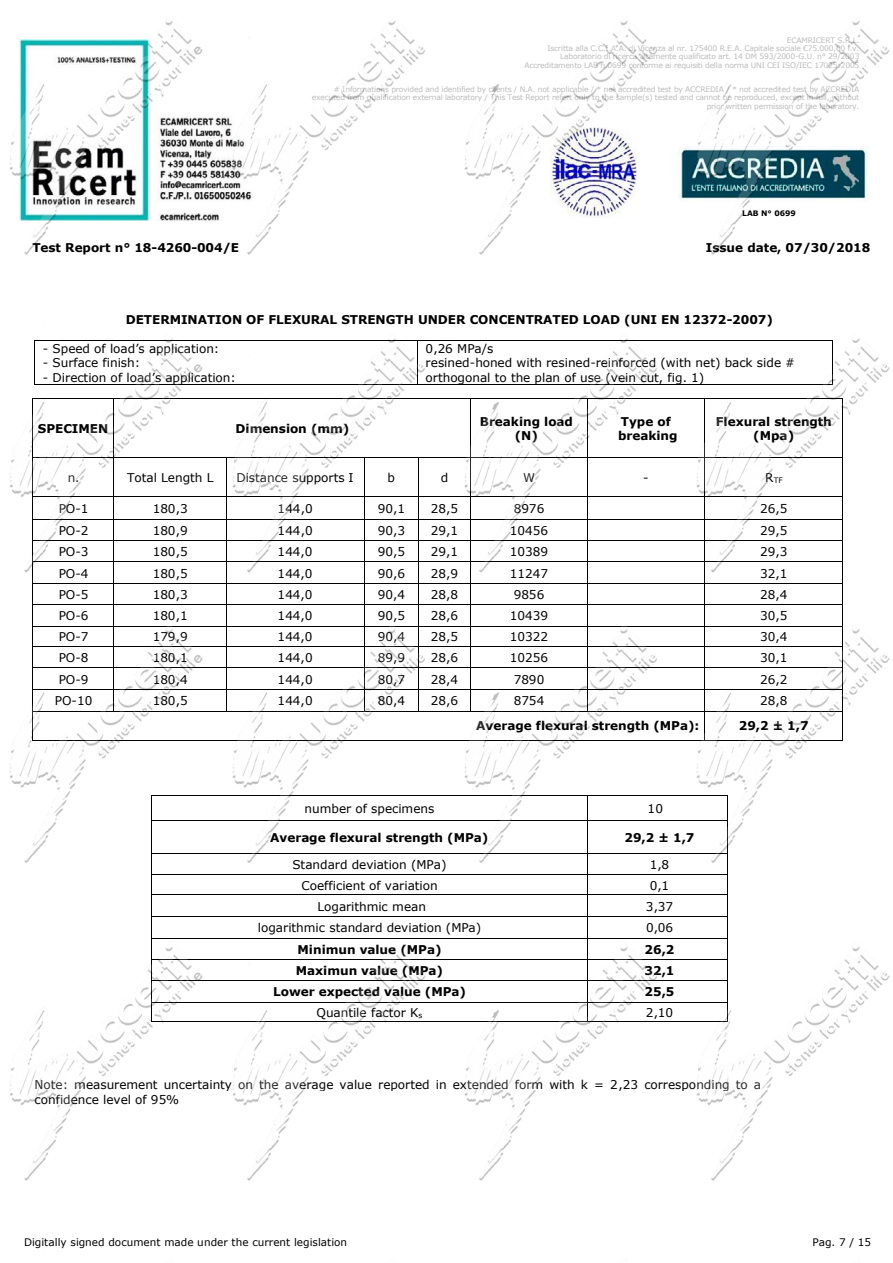
<style>
.page{position:relative;width:893px;height:1263px;background:#fff}
.page>*{position:absolute;margin:0;border:0;box-sizing:border-box;transform-origin:0 0}
.t1{font:12px/14.5px "Verdana";color:#000}
.t2{font:700 12px/14.5px "Verdana";color:#000;text-align:center}
.t3{font:10.5px "Verdana";color:#000}
.t4{font:7.5px/8.2px "Verdana";letter-spacing:-.02em;color:#bdbcbc;text-align:right}
.t5{font:700 7.5px "Verdana";color:#000}
.t6{font:7.5px "Verdana";color:#000}
</style>
<div class="page">
<hr style="left:152px;top:894px;width:435px;height:1px;background:#000">
<hr style="left:588px;top:894px;width:139px;height:1px;background:#000">
<hr style="left:152px;top:916px;width:435px;height:1px;background:#000">
<hr style="left:588px;top:916px;width:139px;height:1px;background:#000">
<svg style="left:151px;top:889px;width:1px;height:38px"></svg>
<svg style="left:587px;top:889px;width:1px;height:38px"></svg>
<svg style="left:727px;top:889px;width:1px;height:38px"></svg>
<img style="left:10px;top:20px;width:879px;height:869px">
<img style="left:10px;top:927px;width:879px;height:254px">
<p class="t4" style="left:525px;top:36px;width:336px">ECAMRICERT S.R.L.<br>Iscritta alla C.C.I.A.A. di Vicenza al nr. 175400 R.E.A. Capitale sociale €75.000,00 i.v.<br>Laboratorio di ricerca altamente qualificato art. 14 DM 593/2000-G.U. n° 29/2003<br>Accreditamento LAB n.0699 conforme ai requisiti della norma UNI CEI ISO/IEC 17025:2005</p>
<p class="t4" style="left:312px;top:85px;width:549px"># Informations provided and identified by clients / N.A. not applicable / * not accredited test by ACCREDIA / * not accredited test by ACCREDIA executed from qualification external laboratory / This Test Report refert only to the sample(s) tested and cannot be reproduced, except in full, without prior written permission of the laboratory.</p>
<p class="t5" style="left:742px;top:208px;width:55px">LAB N° 0699</p>
<p class="t2" style="left:32px;top:240px;width:208px">Test Report n° 18-4260-004/E</p>
<p class="t2" style="left:706px;top:240px;width:166px">Issue date, 07/30/2018</p>
<p class="t2" style="left:126px;top:312px;width:649px">DETERMINATION OF FLEXURAL STRENGTH UNDER CONCENTRATED LOAD (UNI EN 12372-2007)</p>
<p class="t1" style="left:43px;top:341px;width:178px">- Speed of load’s application:</p>
<p class="t1" style="left:43px;top:355px;width:99px">- Surface finish:</p>
<p class="t1" style="left:43px;top:370px;width:195px">- Direction of load’s application:</p>
<p class="t1" style="left:426px;top:341px;width:371px">0,26 MPa/s<br>resined-honed with resined-reinforced (with net) back side # orthogonal to the plan of use (vein cut, fig. 1)</p>
<p class="t2" style="left:38px;top:421px;width:72px">SPECIMEN</p>
<p class="t2" style="left:235px;top:421px;width:115px">Dimension (mm)</p>
<p class="t2" style="left:480px;top:414px;width:95px">Breaking load (N)</p>
<p class="t2" style="left:618px;top:414px;width:61px;text-align:left">Type of breaking</p>
<p class="t2" style="left:716px;top:414px;width:118px">Flexural strength (Mpa)</p>
<p class="t1" style="left:68px;top:470px;width:13px">n.</p>
<p class="t1" style="left:127px;top:470px;width:88px">Total Length L</p>
<p class="t1" style="left:236px;top:470px;width:119px">Distance supports I</p>
<p class="t1" style="left:388px;top:470px;width:9px">b</p>
<p class="t1" style="left:441px;top:470px;width:9px">d</p>
<p class="t1" style="left:523px;top:470px;width:13px">W</p>
<p class="t1" style="left:643px;top:470px;width:7px">-</p>
<p class="t6" style="left:765px;top:475px;width:19px"><sup>R</sup>TF</p>
<p class="t1" style="left:59px;top:501px;width:31px">PO-1</p>
<p class="t1" style="left:153px;top:501px;width:37px">180,3</p>
<p class="t1" style="left:278px;top:501px;width:37px">144,0</p>
<p class="t1" style="left:378px;top:501px;width:29px">90,1</p>
<p class="t1" style="left:431px;top:501px;width:29px">28,5</p>
<p class="t1" style="left:514px;top:501px;width:32px">8976</p>
<p class="t1" style="left:760px;top:501px;width:29px">26,5</p>
<p class="t1" style="left:59px;top:523px;width:31px">PO-2</p>
<p class="t1" style="left:153px;top:523px;width:37px">180,9</p>
<p class="t1" style="left:278px;top:523px;width:37px">144,0</p>
<p class="t1" style="left:378px;top:523px;width:29px">90,3</p>
<p class="t1" style="left:431px;top:523px;width:29px">29,1</p>
<p class="t1" style="left:510px;top:523px;width:40px">10456</p>
<p class="t1" style="left:760px;top:523px;width:29px">29,5</p>
<p class="t1" style="left:59px;top:545px;width:31px">PO-3</p>
<p class="t1" style="left:153px;top:545px;width:37px">180,5</p>
<p class="t1" style="left:278px;top:545px;width:37px">144,0</p>
<p class="t1" style="left:378px;top:545px;width:29px">90,5</p>
<p class="t1" style="left:431px;top:545px;width:29px">29,1</p>
<p class="t1" style="left:510px;top:545px;width:40px">10389</p>
<p class="t1" style="left:760px;top:545px;width:29px">29,3</p>
<p class="t1" style="left:59px;top:566px;width:31px">PO-4</p>
<p class="t1" style="left:153px;top:566px;width:37px">180,5</p>
<p class="t1" style="left:278px;top:566px;width:37px">144,0</p>
<p class="t1" style="left:378px;top:566px;width:29px">90,6</p>
<p class="t1" style="left:431px;top:566px;width:29px">28,9</p>
<p class="t1" style="left:510px;top:566px;width:40px">11247</p>
<p class="t1" style="left:760px;top:566px;width:29px">32,1</p>
<p class="t1" style="left:59px;top:587px;width:31px">PO-5</p>
<p class="t1" style="left:153px;top:587px;width:37px">180,3</p>
<p class="t1" style="left:278px;top:587px;width:37px">144,0</p>
<p class="t1" style="left:378px;top:587px;width:29px">90,4</p>
<p class="t1" style="left:431px;top:587px;width:29px">28,8</p>
<p class="t1" style="left:514px;top:587px;width:32px">9856</p>
<p class="t1" style="left:760px;top:587px;width:29px">28,4</p>
<p class="t1" style="left:59px;top:608px;width:31px">PO-6</p>
<p class="t1" style="left:153px;top:608px;width:37px">180,1</p>
<p class="t1" style="left:278px;top:608px;width:37px">144,0</p>
<p class="t1" style="left:378px;top:608px;width:29px">90,5</p>
<p class="t1" style="left:431px;top:608px;width:29px">28,6</p>
<p class="t1" style="left:510px;top:608px;width:40px">10439</p>
<p class="t1" style="left:760px;top:608px;width:29px">30,5</p>
<p class="t1" style="left:59px;top:629px;width:31px">PO-7</p>
<p class="t1" style="left:153px;top:629px;width:37px">179,9</p>
<p class="t1" style="left:278px;top:629px;width:37px">144,0</p>
<p class="t1" style="left:378px;top:629px;width:29px">90,4</p>
<p class="t1" style="left:431px;top:629px;width:29px">28,5</p>
<p class="t1" style="left:510px;top:629px;width:40px">10322</p>
<p class="t1" style="left:760px;top:629px;width:29px">30,4</p>
<p class="t1" style="left:59px;top:650px;width:31px">PO-8</p>
<p class="t1" style="left:153px;top:650px;width:37px">180,1</p>
<p class="t1" style="left:278px;top:650px;width:37px">144,0</p>
<p class="t1" style="left:378px;top:650px;width:29px">89,9</p>
<p class="t1" style="left:431px;top:650px;width:29px">28,6</p>
<p class="t1" style="left:510px;top:650px;width:40px">10256</p>
<p class="t1" style="left:760px;top:650px;width:29px">30,1</p>
<p class="t1" style="left:59px;top:672px;width:31px">PO-9</p>
<p class="t1" style="left:153px;top:672px;width:37px">180,4</p>
<p class="t1" style="left:278px;top:672px;width:37px">144,0</p>
<p class="t1" style="left:378px;top:672px;width:29px">80,7</p>
<p class="t1" style="left:431px;top:672px;width:29px">28,4</p>
<p class="t1" style="left:514px;top:672px;width:32px">7890</p>
<p class="t1" style="left:760px;top:672px;width:29px">26,2</p>
<p class="t1" style="left:55px;top:694px;width:39px">PO-10</p>
<p class="t1" style="left:153px;top:694px;width:37px">180,5</p>
<p class="t1" style="left:278px;top:694px;width:37px">144,0</p>
<p class="t1" style="left:378px;top:694px;width:29px">80,4</p>
<p class="t1" style="left:431px;top:694px;width:29px">28,6</p>
<p class="t1" style="left:514px;top:694px;width:32px">8754</p>
<p class="t1" style="left:760px;top:694px;width:29px">28,8</p>
<p class="t2" style="left:476px;top:719px;width:225px">Average flexural strength (MPa):</p>
<p class="t2" style="left:739px;top:719px;width:72px">29,2 ± 1,7</p>
<p class="t1" style="left:305px;top:801px;width:131px">number of specimens</p>
<p class="t1" style="left:648px;top:801px;width:17px">10</p>
<p class="t2" style="left:270px;top:830px;width:220px">Average flexural strength (MPa)</p>
<p class="t2" style="left:625px;top:830px;width:71px">29,2 ± 1,7</p>
<p class="t1" style="left:292px;top:857px;width:156px">Standard deviation (MPa)</p>
<p class="t1" style="left:650px;top:857px;width:21px">1,8</p>
<p class="t1" style="left:301px;top:878px;width:138px">Coefficient of variation</p>
<p class="t1" style="left:650px;top:878px;width:21px">0,1</p>
<p class="t1" style="left:317px;top:899px;width:110px">Logarithmic mean</p>
<p class="t1" style="left:646px;top:899px;width:29px">3,37</p>
<p class="t1" style="left:258px;top:920px;width:225px">logarithmic standard deviation (MPa)</p>
<p class="t1" style="left:646px;top:920px;width:29px">0,06</p>
<p class="t2" style="left:298px;top:942px;width:145px">Minimun value (MPa)</p>
<p class="t2" style="left:644px;top:942px;width:31px">26,2</p>
<p class="t2" style="left:296px;top:963px;width:149px">Maximun value (MPa)</p>
<p class="t2" style="left:644px;top:963px;width:31px">32,1</p>
<p class="t2" style="left:273px;top:984px;width:194px">Lower expected value (MPa)</p>
<p class="t2" style="left:644px;top:984px;width:31px">25,5</p>
<p class="t1" style="left:317px;top:1005px;width:107px">Quantile factor K<sub>s</sub></p>
<p class="t1" style="left:646px;top:1005px;width:29px">2,10</p>
<p class="t1" style="left:35px;top:1077px;width:728px">Note: measurement uncertainty on the average value reported in extended form with k = 2,23 corresponding to a confidence level of 95%</p>
<p class="t3" style="left:24px;top:1235px;width:325px">Digitally signed document made under the current legislation</p>
<p class="t3" style="left:812px;top:1235px;width:60px">Pag. 7 / 15</p>
</div>
